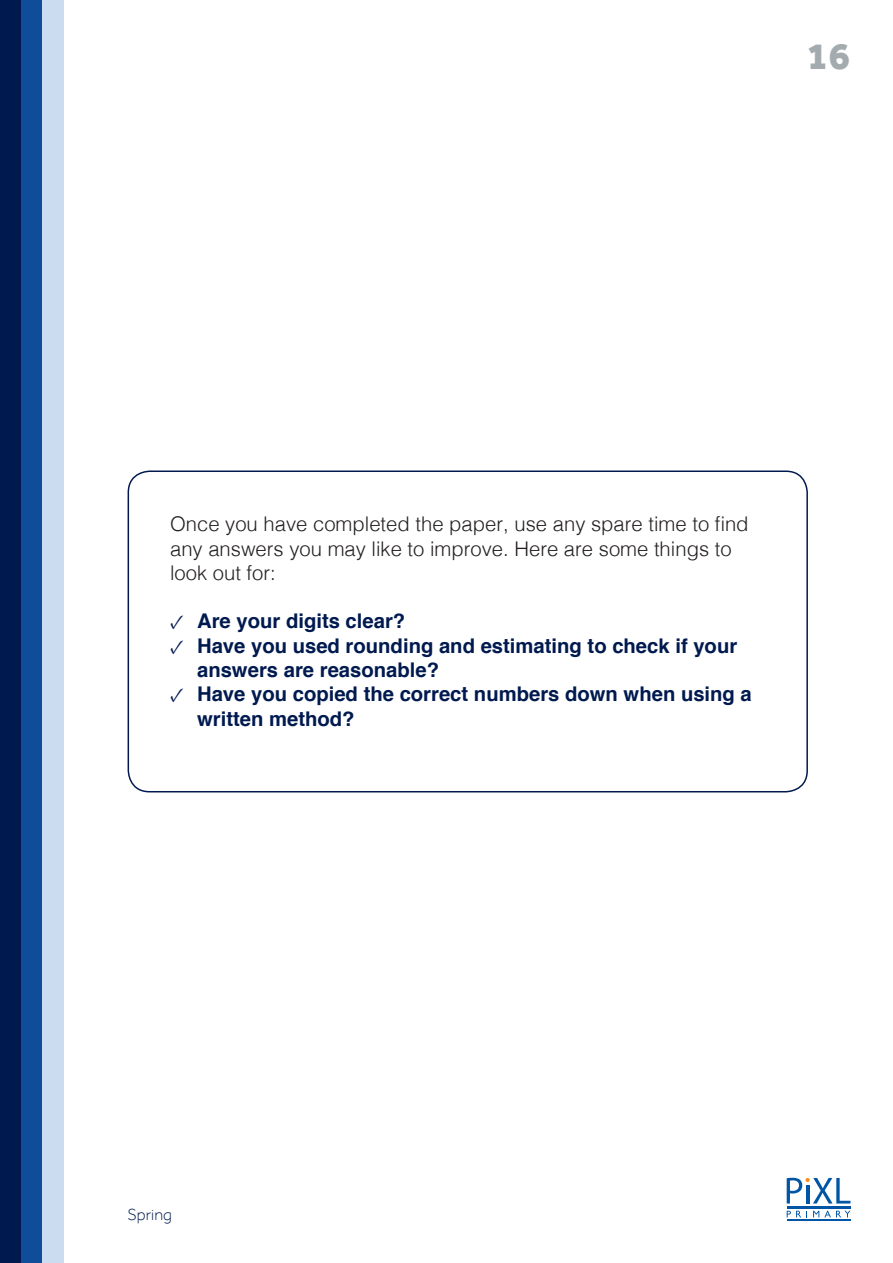
<style>
.page{position:relative;width:893px;height:1263px;background:#fff}
.page>*{position:absolute;margin:0;border:0;box-sizing:border-box;transform-origin:0 0}
.t1{font:800 39px "Effra";color:#a4abae}
.t2{font:700 20.25px/24.3px "Helvetica";color:#001a4f}
.t3{font:300 20.25px/24.3px "Helvetica";color:#231f20}
.t4{font:300 16.5px "Effra";color:#001a4f}
.s1{font-family:"Minion Pro";font-weight:400}
</style>
<div class="page">
<svg style="left:787px;top:1178px;width:63px;height:25px"></svg>
<hr style="left:787px;top:1206px;width:63px;height:3px;background:#0155a5">
<svg style="left:787px;top:1211px;width:20px;height:6px"></svg>
<svg style="left:813px;top:1211px;width:37px;height:6px"></svg>
<hr style="left:787px;top:1219px;width:63px;height:1px;background:#0155a5">
<hr style="left:806px;top:1185px;width:3px;height:18px;background:#0155a5">
<div style="left:0;top:0;width:21px;height:1263px;background:#001a4f"></div>
<div style="left:21px;top:0;width:22px;height:1263px;background:#0f4d9a"></div>
<div style="left:43px;top:0;width:21px;height:1263px;background:#ccdcf0"></div>
<div style="left:128px;top:470px;width:680px;height:322px;border:2px solid #001a4f;border-radius:21px"></div>
<h1 class="t1" style="left:807px;top:32px;width:45px">16</h1>
<p class="t3" style="left:170px;top:510px;width:580px">Once you have completed the paper, use any spare time to find any answers you may like to improve. Here are some things to look out for:</p>
<p class="t2" style="left:170px;top:609px;width:237px"><span class="s1">✓</span> Are your digits clear?</p>
<p class="t2" style="left:197px;top:634px;width:542px;text-indent:-27px"><span class="s1">✓</span> Have you used rounding and estimating to check if your answers are reasonable?</p>
<p class="t2" style="left:197px;top:682px;width:556px;text-indent:-27px"><span class="s1">✓</span> Have you copied the correct numbers down when using a written method?</p>
<p class="t4" style="left:128px;top:1205px;width:46px">Spring</p>
</div>
